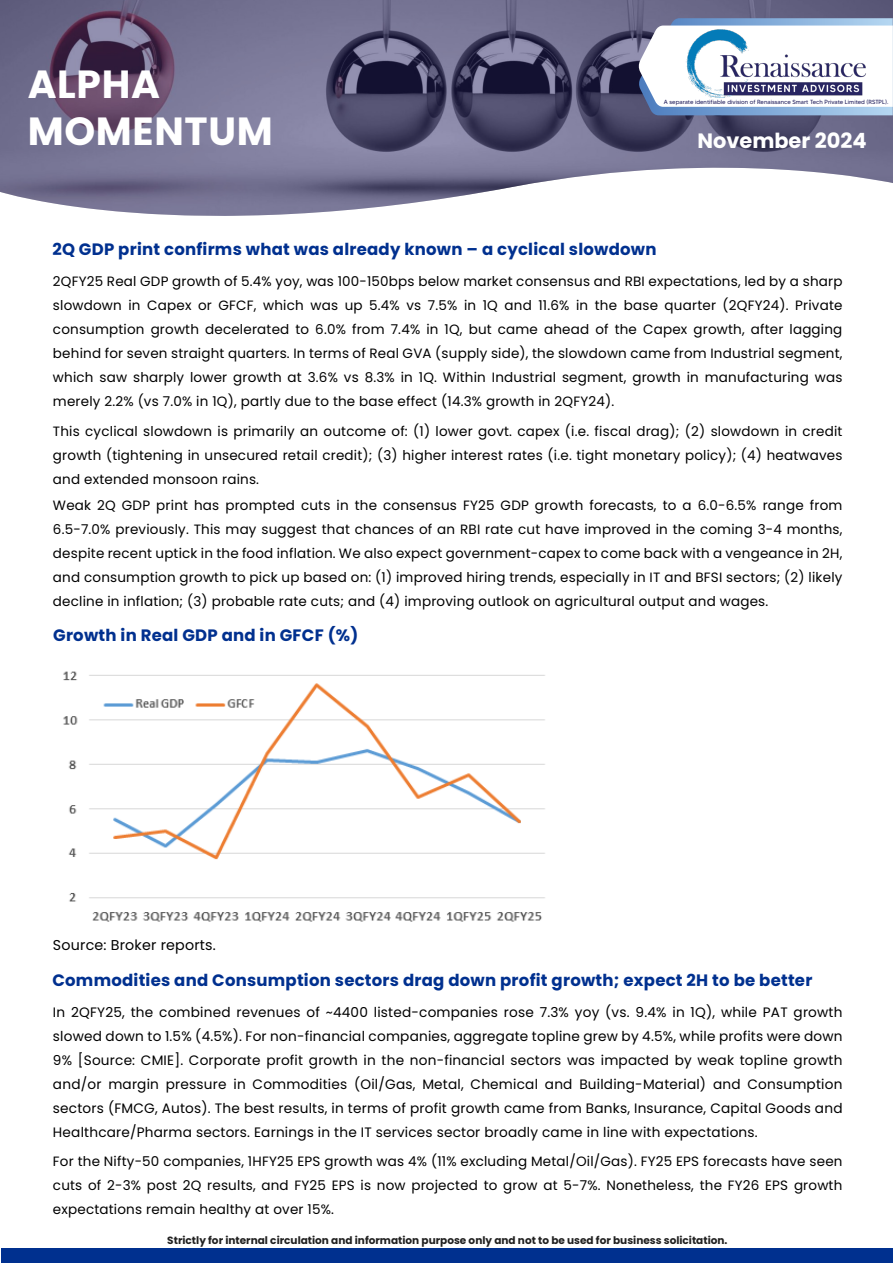
<style>
.page{position:relative;width:893px;height:1263px;background:#fff}
.page>*{position:absolute;margin:0;border:0;box-sizing:border-box;transform-origin:0 0}
.t1{font:700 39.3px/47.1px "Poppins";letter-spacing:.015em;color:#fff}
.t2{font:700 20.7px "Poppins";color:#fff}
.t3{font:700 16.5px "Poppins";letter-spacing:.015em;color:#00308f}
.t4{font:14.25px "Poppins";letter-spacing:.015em;color:#000}
.t5{font:13.65px/24px "Poppins";letter-spacing:.015em;color:#000;text-align:justify}
.t6{font:13.5px/24px "Poppins";letter-spacing:.015em;color:#000;text-align:justify}
.t7{font:700 10.5px "Poppins";color:#212121}
.t8{font:6px "MADETOMMY";color:#282561}
.s1{font-size:21px}
</style>
<div class="page">
<svg style="left:0;top:0;width:893px;height:216px;background:#7b7893"></svg>
<svg style="left:638px;top:18px;width:17px;height:97px"></svg>
<img style="left:655px;top:4px;width:238px;height:118px">
<div style="left:1px;top:1248px;width:892px;height:15px;background:#00308f"></div>
<img style="left:63px;top:671px;width:482px;height:251px">
<h1 class="t1" style="left:28px;top:61px;width:247px">ALPHA<br>MOMENTUM</h1>
<p class="t8" style="left:664px;top:98px;width:226px">A separate identifiable division of Renaissance Smart Tech Private Limited (RSTPL).</p>
<h2 class="t2" style="left:698px;top:129px;width:171px">November <span class="s1">2024</span></h2>
<p class="t3" style="left:52px;top:240px;width:606px">2Q GDP print confirms what was already known – a cyclical slowdown</p>
<p class="t6" style="left:53px;top:269px;width:791px">2QFY25 Real GDP growth of 5.4% yoy, was 100-150bps below market consensus and RBI expectations, led by a sharp slowdown in Capex or GFCF, which was up 5.4% vs 7.5% in 1Q and 11.6% in the base quarter (2QFY24). Private consumption growth decelerated to 6.0% from 7.4% in 1Q, but came ahead of the Capex growth, after lagging behind for seven straight quarters. In terms of Real GVA (supply side), the slowdown came from Industrial segment, which saw sharply lower growth at 3.6% vs 8.3% in 1Q. Within Industrial segment, growth in manufacturing was merely 2.2% (vs 7.0% in 1Q), partly due to the base effect (14.3% growth in 2QFY24).</p>
<p class="t6" style="left:53px;top:420px;width:791px">This cyclical slowdown is primarily an outcome of: (1) lower govt. capex (i.e. fiscal drag); (2) slowdown in credit growth (tightening in unsecured retail credit); (3) higher interest rates (i.e. tight monetary policy); (4) heatwaves and extended monsoon rains.</p>
<p class="t6" style="left:53px;top:494px;width:791px">Weak 2Q GDP print has prompted cuts in the consensus FY25 GDP growth forecasts, to a 6.0-6.5% range from 6.5-7.0% previously. This may suggest that chances of an RBI rate cut have improved in the coming 3-4 months, despite recent uptick in the food inflation. We also expect government-capex to come back with a vengeance in 2H, and consumption growth to pick up based on: (1) improved hiring trends, especially in IT and BFSI sectors; (2) likely decline in inflation; (3) probable rate cuts; and (4) improving outlook on agricultural output and wages.</p>
<p class="t3" style="left:53px;top:626px;width:307px">Growth in Real GDP and in GFCF (%)</p>
<p class="t4" style="left:53px;top:937px;width:164px">Source: Broker reports.</p>
<p class="t3" style="left:52px;top:970px;width:761px">Commodities and Consumption sectors drag down profit growth; expect 2H to be better</p>
<p class="t5" style="left:53px;top:1000px;width:791px">In 2QFY25, the combined revenues of ~4400 listed-companies rose 7.3% yoy (vs. 9.4% in 1Q), while PAT growth slowed down to 1.5% (4.5%). For non-financial companies, aggregate topline grew by 4.5%, while profits were down 9% [Source: CMIE]. Corporate profit growth in the non-financial sectors was impacted by weak topline growth and/or margin pressure in Commodities (Oil/Gas, Metal, Chemical and Building-Material) and Consumption sectors (FMCG, Autos). The best results, in terms of profit growth came from Banks, Insurance, Capital Goods and Healthcare/Pharma sectors. Earnings in the IT services sector broadly came in line with expectations.</p>
<p class="t6" style="left:53px;top:1149px;width:791px">For the Nifty-50 companies, 1HFY25 EPS growth was 4% (11% excluding Metal/Oil/Gas). FY25 EPS forecasts have seen cuts of 2-3% post 2Q results, and FY25 EPS is now projected to grow at 5-7%. Nonetheless, the FY26 EPS growth expectations remain healthy at over 15%.</p>
<p class="t7" style="left:167px;top:1234px;width:562px">Strictly for internal circulation and information purpose only and not to be used for business solicitation.</p>
</div>
